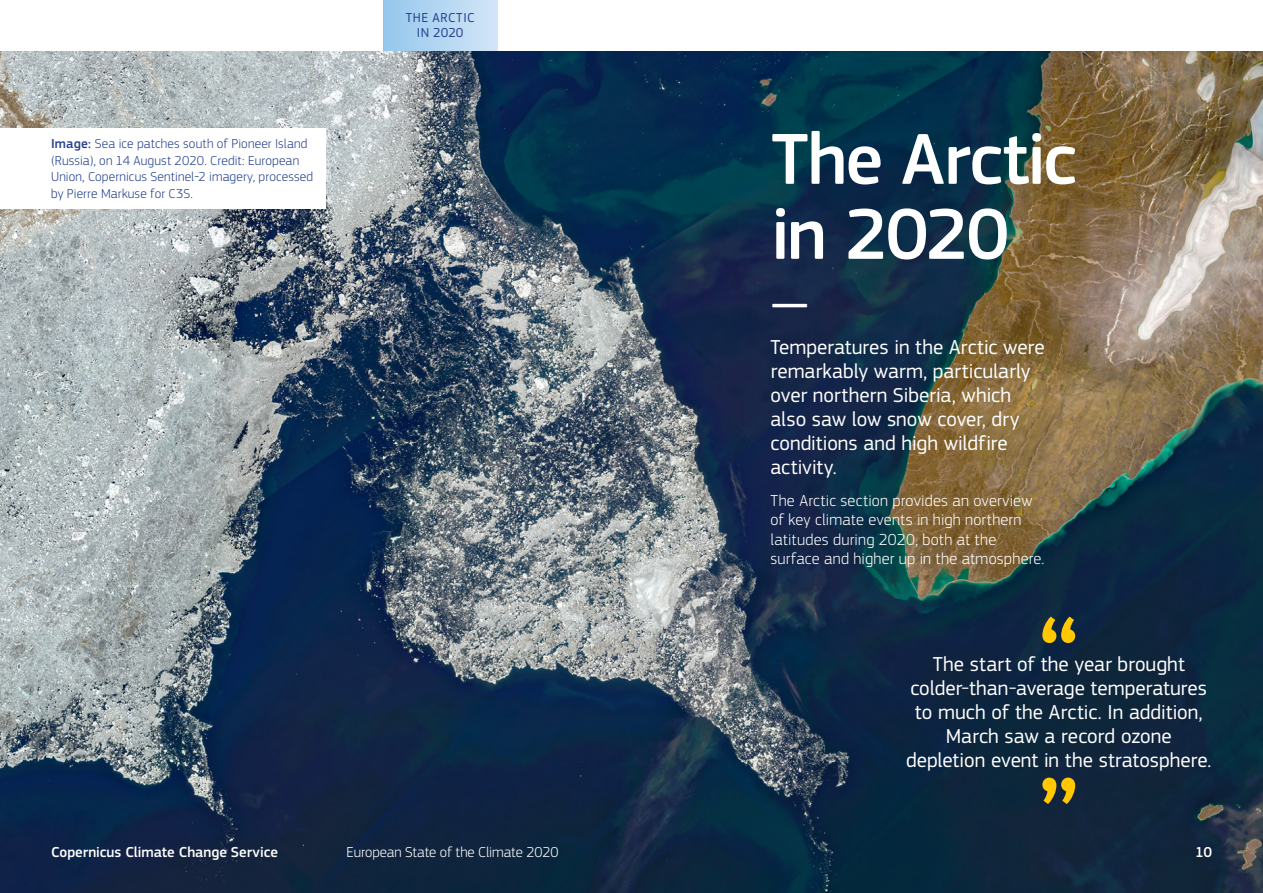
<style>
.page{position:relative;width:1263px;height:893px;background:#fff}
.page>*{position:absolute;margin:0;border:0;box-sizing:border-box;transform-origin:0 0}
.Heading_50_50pt{font:500 75px/75px "EC Square Sans Pro";letter-spacing:-.03em;color:#fff}
.Separator_30_30pt__m{font:500 45px "EC Square Sans Pro";color:#fff}
.Standfirst_14_16pt{font:21px/24px "EC Square Sans Pro";color:#fff}
.Quote_14_16pt{font:21px/24px "EC Square Sans Pro";color:#fff;text-align:center}
.Body_copy_11_13pt__3{font:300 16.5px/19.5px "EC Square Sans Pro";letter-spacing:.01em;color:#fff}
.t1{font:500 15px "EC Square Sans Pro";color:#fff}
.t2{font:300 15px "EC Square Sans Pro";letter-spacing:-.005em;color:#fff}
.Caption_heading_9_11{font:300 13.5px/16.5px "EC Square Sans Pro";letter-spacing:.01em;color:#25408f}
.Nav_9_109pt{font:13.5px/15px "EC Square Sans Pro";letter-spacing:.035em;color:#25408f;text-align:center}
.s1{font-weight:500}
</style>
<div class="page">
<img style="left:0;top:51px;width:1263px;height:842px">
<div style="left:0;top:128px;width:325px;height:80px;background:#fff"></div>
<svg style="left:1042px;top:617px;width:33px;height:26px"></svg>
<svg style="left:1042px;top:778px;width:33px;height:26px"></svg>
<div style="left:383px;top:0;width:114px;height:50px;background:linear-gradient(to right,#95c7ed,#d2e5f7)"></div>
<p class="Caption_heading_9_11" style="left:51px;top:136px;width:264px"><span class="s1">Image:</span> Sea ice patches south of Pioneer Island (Russia), on 14 August 2020. Credit: European Union, Copernicus Sentinel-2 imagery, processed by Pierre Markuse for C3S.</p>
<p class="Nav_9_109pt" style="left:406px;top:10px;width:70px">THE ARCTIC<br>IN 2020</p>
<p class="Heading_50_50pt" style="left:771px;top:123px;width:307px">The Arctic in 2020</p>
<p class="Separator_30_30pt__m" style="left:771px;top:275px;width:39px">—</p>
<p class="Standfirst_14_16pt" style="left:770px;top:335px;width:276px">Temperatures in the Arctic were remarkably warm, particularly over northern Siberia, which also saw low snow cover, dry conditions and high wildfire activity.</p>
<p class="Body_copy_11_13pt__3" style="left:770px;top:491px;width:275px">The Arctic section provides an overview of key climate events in high northern latitudes during 2020, both at the surface and higher up in the atmosphere.</p>
<p class="Quote_14_16pt" style="left:906px;top:652px;width:307px">The start of the year brought colder-than-average temperatures to much of the Arctic. In addition,<br>March saw a record ozone depletion event in the stratosphere.</p>
<p class="t1" style="left:51px;top:844px;width:228px">Copernicus Climate Change Service</p>
<p class="t2" style="left:347px;top:844px;width:214px">European State of the Climate 2020</p>
<p class="t1" style="left:1195px;top:844px;width:18px">10</p>
</div>
